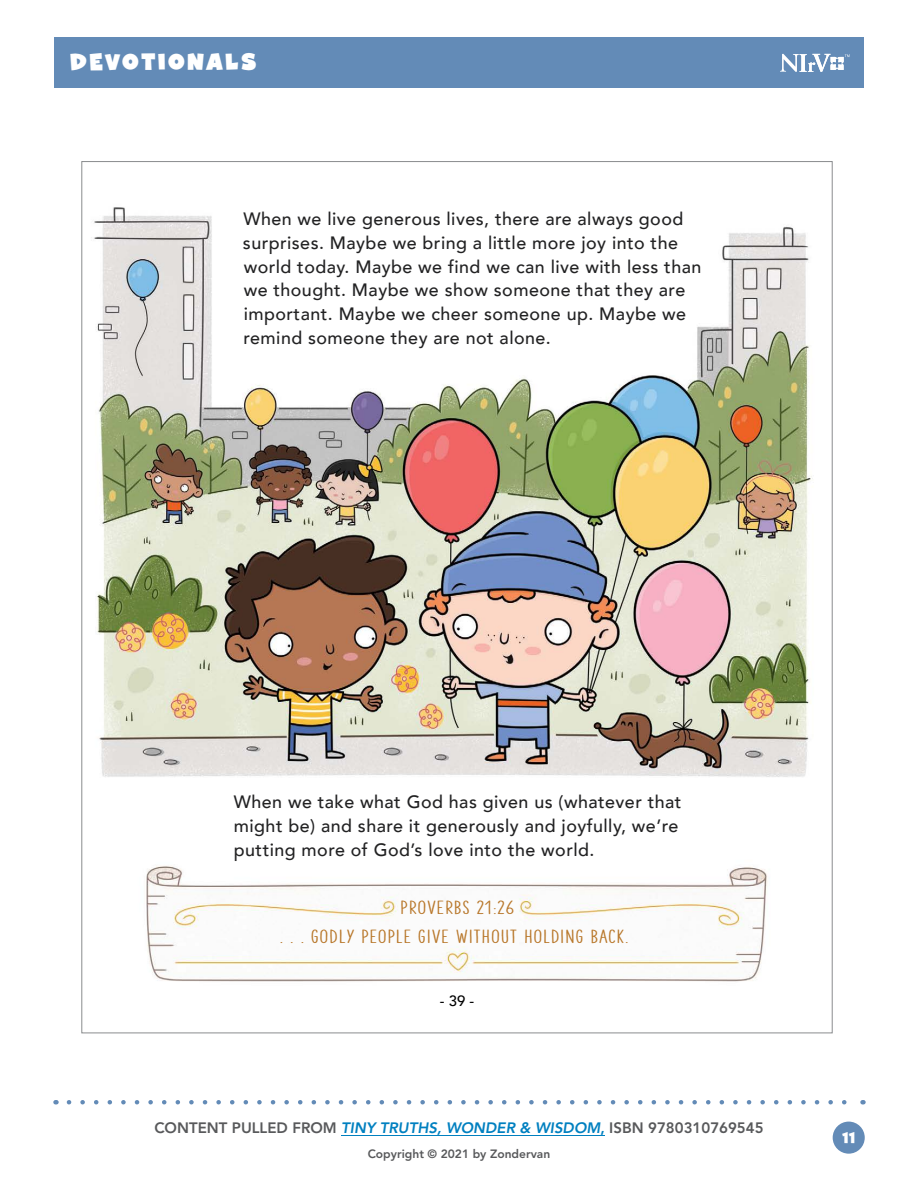
<style>
.page{position:relative;width:918px;height:1188px;background:#fff}
.page>*{position:absolute;margin:0;border:0;box-sizing:border-box;transform-origin:0 0}
.t1{font:24px "Ghost Kid AOE Pro";letter-spacing:.12em;color:#fff}
.t2{font:500 17.85px/23.9px "Avenir";letter-spacing:.025em;color:#222223}
.t3{font:900 17.85px/29.7px "The Hand";letter-spacing:.025em;color:#b8772a;text-align:center;scale:1.5 1}
.t4{font:800 15px "Avenir";color:#58595b}
.t5{font:15px "Ghost Kid AOE Pro";color:#fff}
.t6{font:500 14.85px "Avenir";color:#000}
.t7{font:800 12px "Avenir";color:#58595b}
.s1{font-style:italic;color:#0080c0}
.s2{color:#0080c0}
</style>
<div class="page">
<div style="left:54px;top:37px;width:810px;height:51px;background:#638bb7"></div>
<svg style="left:780px;top:54px;width:70px;height:18px"></svg>
<svg style="left:69px;top:1100px;width:778px;height:4px"></svg>
<div style="left:833px;top:1122px;width:32px;height:32px;background:#638bb7;border-radius:50%"></div>
<hr style="left:341px;top:1135px;width:264px;height:1px;background:#0080c0">
<img style="left:94px;top:207px;width:719px;height:775px">
<h1 class="t1" style="left:71px;top:47px;width:187px">DEVOTIONALS</h1>
<p class="t2" style="left:243px;top:206px;width:460px">When we live generous lives, there are always good surprises. Maybe we bring a little more joy into the world today. Maybe we find we can live with less than we thought. Maybe we show someone that they are important. Maybe we cheer someone up. Maybe we remind someone they are not alone.</p>
<p class="t2" style="left:234px;top:789px;width:449px">When we take what God has given us (whatever that might be) and share it generously and joyfully, we’re putting more of God’s love into the world.</p>
<p class="t3" style="left:280px;top:892px;width:234px">PROVERBS 21:26<br>. . . GODLY PEOPLE GIVE WITHOUT HOLDING BACK.</p>
<p class="t6" style="left:440px;top:988px;width:36px">- 39 -</p>
<p class="t4" style="left:154px;top:1119px;width:611px">CONTENT PULLED FROM <span class="s1">TINY TRUTHS, WONDER &amp; WISDOM</span><span class="s2">,</span> ISBN 9780310769545</p>
<p class="t7" style="left:368px;top:1147px;width:184px">Copyright © 2021 by Zondervan</p>
<p class="t5" style="left:842px;top:1128px;width:14px">11</p>
</div>
